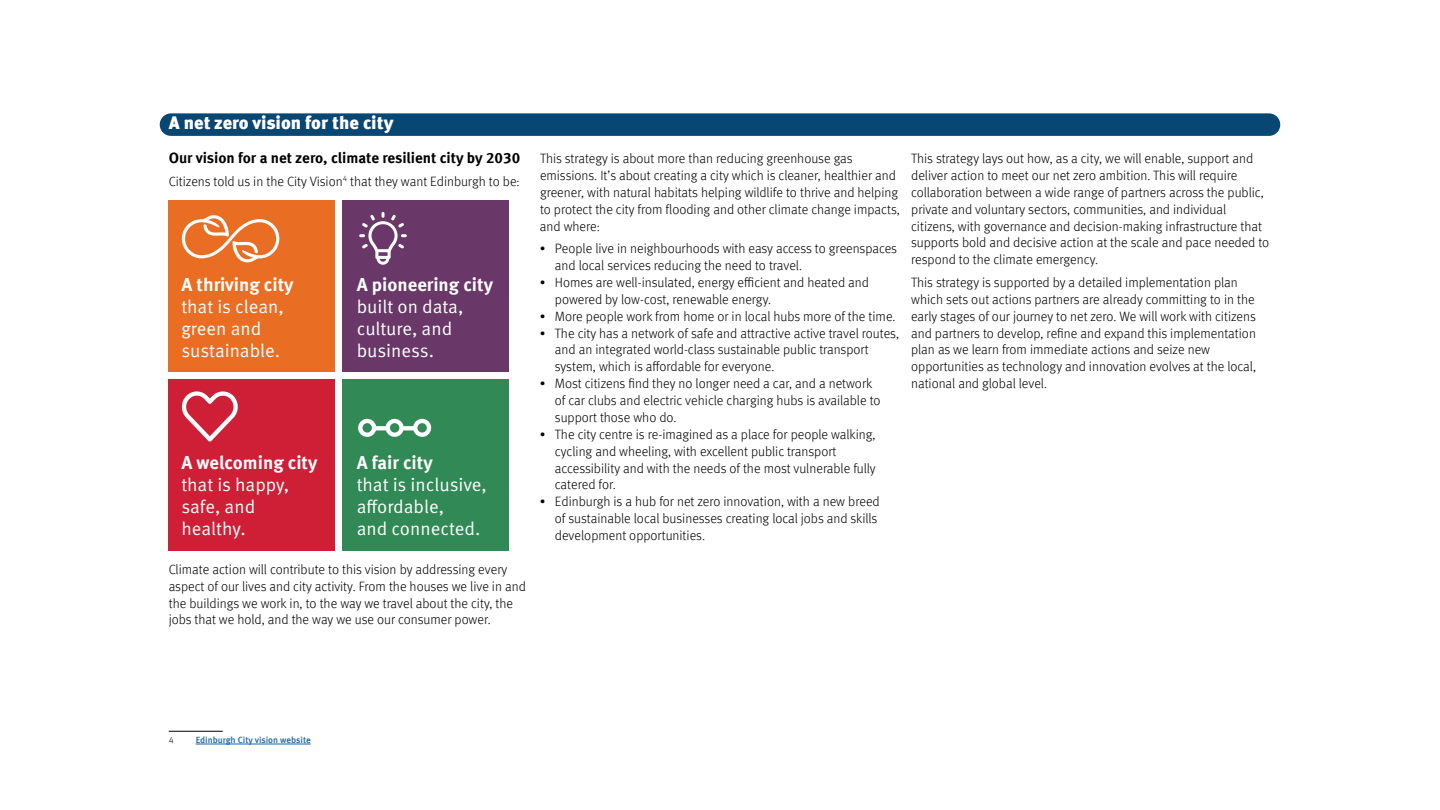
<style>
.page{position:relative;width:1440px;height:810px;background:#fff}
.page>*{position:absolute;margin:0;border:0;box-sizing:border-box;transform-origin:0 0}
.t1{font:18.52px/22.3px "Meta Pro Norm";color:#fff}
.t2{font:700 18.52px "Meta Pro";color:#fff}
.t3{font:900 18px "Meta Pro";color:#fff}
.t4{font:700 15px "Meta Pro";color:#000001}
.t5{font:300 13.5px/16.9px "Meta Pro";color:#000001}
.t6{font:500 9px "Meta Pro";letter-spacing:-.005em;color:#1864a7}
.t7{font:300 9px "Meta Pro";color:#000001}
</style>
<div class="page">
<div style="left:160px;top:113px;width:1120px;height:23px;background:#084674;border-radius:11px"></div>
<hr style="left:169px;top:731px;width:54px;height:1px;background:#000001">
<hr style="left:196px;top:744px;width:115px;height:1px;background:#1864a7">
<div style="left:343px;top:379px;width:166px;height:172px;background:#318955"></div>
<div style="left:169px;top:379px;width:166px;height:172px;background:#cf1f37"></div>
<div style="left:343px;top:200px;width:166px;height:172px;background:#693869"></div>
<div style="left:169px;top:200px;width:166px;height:172px;background:#e96e24"></div>
<svg style="left:182px;top:215px;width:98px;height:48px"></svg>
<svg style="left:181px;top:391px;width:57px;height:51px"></svg>
<svg style="left:358px;top:418px;width:74px;height:19px"></svg>
<svg style="left:359px;top:212px;width:48px;height:53px"></svg>
<h2 class="t3" style="left:169px;top:109px;width:226px">A net zero vision for the city</h2>
<p class="t4" style="left:169px;top:146px;width:353px">Our vision for a net zero, climate resilient city by 2030</p>
<p class="t5" style="left:169px;top:172px;width:353px">Citizens told us in the City Vision<sup>4</sup> that they want Edinburgh to be:</p>
<h1 class="t2" style="left:181px;top:270px;width:114px">A thriving city</h1>
<h1 class="t1" style="left:181px;top:294px;width:104px">that is clean, green and sustainable.</h1>
<h1 class="t2" style="left:357px;top:270px;width:138px">A pioneering city</h1>
<h1 class="t1" style="left:357px;top:294px;width:108px">built on data, culture, and business.</h1>
<h1 class="t2" style="left:181px;top:448px;width:138px">A welcoming city</h1>
<h1 class="t1" style="left:181px;top:472px;width:109px">that is happy, safe, and healthy.</h1>
<h1 class="t2" style="left:357px;top:448px;width:78px">A fair city</h1>
<h1 class="t1" style="left:357px;top:472px;width:132px">that is inclusive, affordable,<br>and connected.</h1>
<p class="t5" style="left:169px;top:560px;width:359px">Climate action will contribute to this vision by addressing every aspect of our lives and city activity. From the houses we live in and the buildings we work in, to the way we travel about the city, the jobs that we hold, and the way we use our consumer power.</p>
<p class="t5" style="left:540px;top:149px;width:362px">This strategy is about more than reducing greenhouse gas emissions. It’s about creating a city which is cleaner, healthier and greener, with natural habitats helping wildlife to thrive and helping to protect the city from flooding and other climate change impacts, and where:</p>
<p class="t5" style="left:555px;top:239px;width:344px;text-indent:-15px">• People live in neighbourhoods with easy access to greenspaces and local services reducing the need to travel.</p>
<p class="t5" style="left:555px;top:273px;width:316px;text-indent:-15px">• Homes are well-insulated, energy efficient and heated and powered by low-cost, renewable energy.</p>
<p class="t5" style="left:540px;top:307px;width:357px">• More people work from home or in local hubs more of the time.</p>
<p class="t5" style="left:555px;top:324px;width:346px;text-indent:-15px">• The city has a network of safe and attractive active travel routes, and an integrated world-class sustainable public transport system, which is affordable for everyone.</p>
<p class="t5" style="left:555px;top:374px;width:327px;text-indent:-15px">• Most citizens find they no longer need a car, and a network of car clubs and electric vehicle charging hubs is available to support those who do.</p>
<p class="t5" style="left:555px;top:425px;width:322px;text-indent:-15px">• The city centre is re-imagined as a place for people walking, cycling and wheeling, with excellent public transport accessibility and with the needs of the most vulnerable fully catered for.</p>
<p class="t5" style="left:555px;top:492px;width:326px;text-indent:-15px">• Edinburgh is a hub for net zero innovation, with a new breed of sustainable local businesses creating local jobs and skills development opportunities.</p>
<p class="t5" style="left:911px;top:149px;width:360px">This strategy lays out how, as a city, we will enable, support and deliver action to meet our net zero ambition. This will require collaboration between a wide range of partners across the public, private and voluntary sectors, communities, and individual citizens, with governance and decision-making infrastructure that supports bold and decisive action at the scale and pace needed to respond to the climate emergency.</p>
<p class="t5" style="left:911px;top:273px;width:346px">This strategy is supported by a detailed implementation plan which sets out actions partners are already committing to in the early stages of our journey to net zero. We will work with citizens and partners to develop, refine and expand this implementation plan as we learn from immediate actions and seize new opportunities as technology and innovation evolves at the local, national and global level.</p>
<p class="t7" style="left:169px;top:733px;width:7px">4</p>
<p class="t6" style="left:196px;top:732px;width:116px">Edinburgh City vision website</p>
</div>
